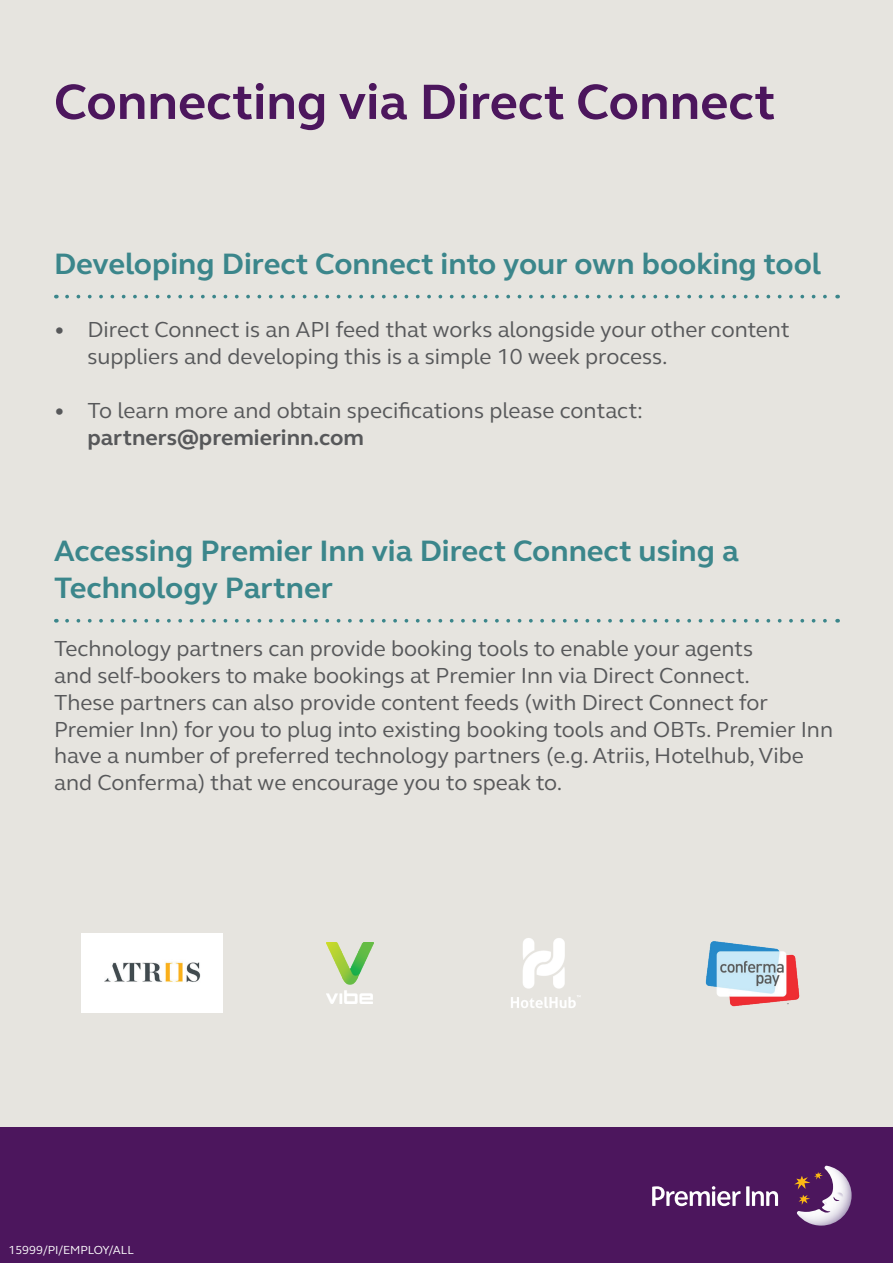
<style>
.page{position:relative;width:893px;height:1263px;background:#fff}
.page>*{position:absolute;margin:0;border:0;box-sizing:border-box;transform-origin:0 0}
.t1{font:700 50.85px "Premier Inn Sans";color:#4c165d}
.t2{font:700 30.3px/36.3px "Premier Inn Sans";color:#3b868b}
.t3{font:22.35px/26.8px "Premier Inn Sans";color:#57585a}
.t4{font:700 22.35px "Premier Inn Sans";color:#57585a}
.t5{font:12px "Premier Inn Sans";color:#fff}
</style>
<div class="page">
<div style="left:0;top:1127px;width:893px;height:136px;background:#4c165d"></div>
<div style="left:0;top:0;width:893px;height:1127px;background:#e6e4df"></div>
<svg style="left:67px;top:295px;width:760px;height:3px"></svg>
<svg style="left:67px;top:619px;width:760px;height:4px"></svg>
<img style="left:797px;top:1166px;width:55px;height:59px">
<svg style="left:652px;top:1186px;width:126px;height:20px"></svg>
<img style="left:82px;top:934px;width:140px;height:79px">
<img style="left:511px;top:938px;width:70px;height:70px">
<img style="left:326px;top:943px;width:48px;height:61px">
<img style="left:705px;top:941px;width:95px;height:66px">
<h1 class="t1" style="left:54px;top:68px;width:723px">Connecting via Direct Connect</h1>
<h2 class="t2" style="left:54px;top:245px;width:769px">Developing Direct Connect into your own booking tool</h2>
<p class="t3" style="left:88px;top:316px;width:704px;text-indent:-34px">• Direct Connect is an API feed that works alongside your other content suppliers and developing this is a simple 10 week process.</p>
<p class="t3" style="left:54px;top:396px;width:591px">• To learn more and obtain specifications please contact:</p>
<p class="t4" style="left:88px;top:422px;width:278px">partners@premierinn.com</p>
<h2 class="t2" style="left:54px;top:532px;width:686px">Accessing Premier Inn via Direct Connect using a<br>Technology Partner</h2>
<p class="t3" style="left:54px;top:635px;width:780px">Technology partners can provide booking tools to enable your agents<br>and self-bookers to make bookings at Premier Inn via Direct Connect.<br>These partners can also provide content feeds (with Direct Connect for Premier Inn) for you to plug into existing booking tools and OBTs. Premier Inn have a number of preferred technology partners (e.g. Atriis, Hotelhub, Vibe and Conferma) that we encourage you to speak to.</p>
<p class="t5" style="left:9px;top:1242px;width:127px">15999/PI/EMPLOY/ALL</p>
</div>
